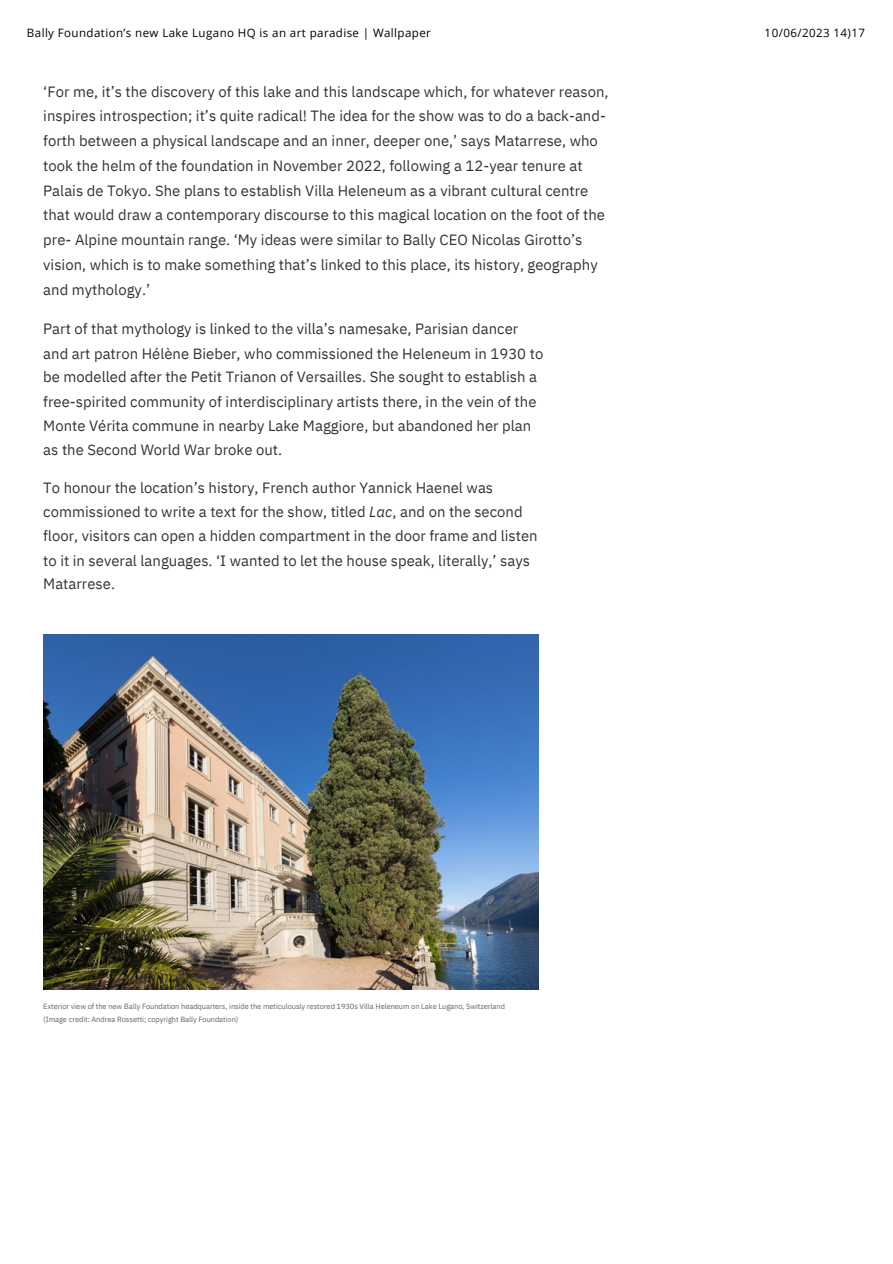
<style>
.page{position:relative;width:893px;height:1264px;background:#fff}
.page>*{position:absolute;margin:0;border:0;box-sizing:border-box;transform-origin:0 0}
.t1{font:14.85px/24.8px "IBM Plex Sans";color:#333}
.t2{font:11.55px "Open Sans";letter-spacing:.035em;color:#000}
.t3{font:7.5px "IBM Plex Sans";letter-spacing:-.01em;color:#666}
.s1{font-style:italic}
</style>
<div class="page">
<img style="left:43px;top:634px;width:495px;height:355px">
<p class="t2" style="left:27px;top:24px;width:405px">Bally Foundationʼs new Lake Lugano HQ is an art paradise | Wallpaper</p>
<p class="t2" style="left:764px;top:24px;width:102px">10/06/2023 14)17</p>
<p class="t1" style="left:43px;top:79px;width:566px">‘For me, it’s the discovery of this lake and this landscape which, for whatever reason, inspires introspection; it’s quite radical! The idea for the show was to do a back-and&shy;forth between a physical landscape and an inner, deeper one,’ says Matarrese, who took the helm of the foundation in November 2022, following a 12-year tenure at Palais de Tokyo. She plans to establish Villa Heleneum as a vibrant cultural centre that would draw a contemporary discourse to this magical location on the foot of the pre- Alpine mountain range. ‘My ideas were similar to Bally CEO Nicolas Girotto’s vision, which is to make something that’s linked to this place, its history, geography and mythology.’</p>
<p class="t1" style="left:43px;top:316px;width:476px">Part of that mythology is linked to the villa’s namesake, Parisian dancer</p>
<p class="t1" style="left:43px;top:341px;width:501px">and art patron Hélène Bieber, who commissioned the Heleneum in 1930 to</p>
<p class="t1" style="left:43px;top:364px;width:495px">be modelled after the Petit Trianon of Versailles. She sought to establish a</p>
<p class="t1" style="left:43px;top:389px;width:494px">free-spirited community of interdisciplinary artists there, in the vein of the</p>
<p class="t1" style="left:43px;top:413px;width:489px">Monte Vérita commune in nearby Lake Maggiore, but abandoned her plan</p>
<p class="t1" style="left:43px;top:437px;width:240px">as the Second World War broke out.</p>
<p class="t1" style="left:43px;top:474px;width:451px">To honour the location’s history, French author Yannick Haenel was</p>
<p class="t1" style="left:43px;top:499px;width:481px">commissioned to write a text for the show, titled <span class="s1">Lac</span>, and on the second</p>
<p class="t1" style="left:43px;top:523px;width:496px">floor, visitors can open a hidden compartment in the door frame and listen</p>
<p class="t1" style="left:43px;top:547px;width:488px">to it in several languages. ‘I wanted to let the house speak, literally,’ says</p>
<p class="t1" style="left:43px;top:571px;width:73px">Matarrese.</p>
<p class="t3" style="left:43px;top:1001px;width:463px">Exterior view of the new Bally Foundation headquarters, inside the meticulously restored 1930s Villa Heleneum on Lake Lugano, Switzerland</p>
<p class="t3" style="left:43px;top:1013px;width:197px">(Image credit: Andrea Rossetti; copyright Bally Foundation)</p>
</div>
